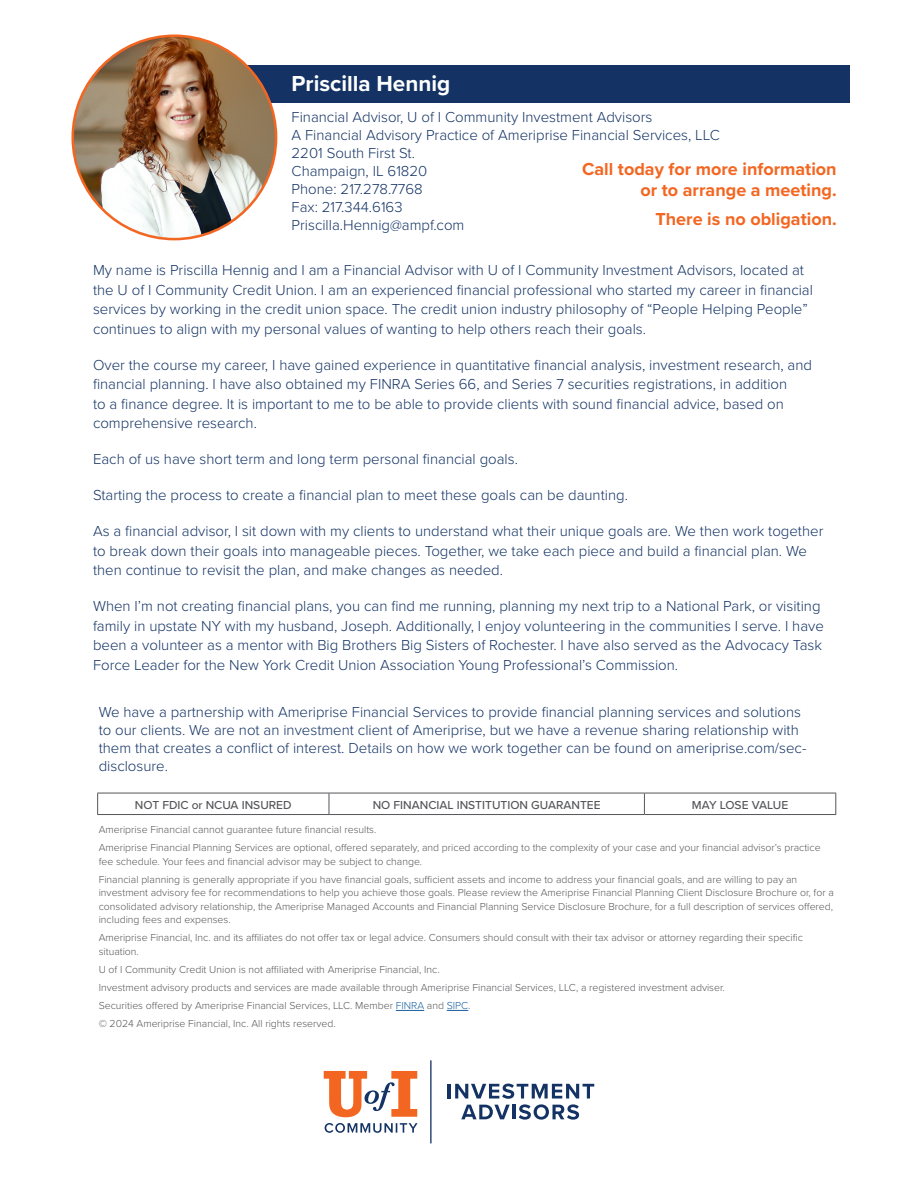
<style>
.page{position:relative;width:918px;height:1188px;background:#fff}
.page>*{position:absolute;margin:0;border:0;box-sizing:border-box;transform-origin:0 0}
.t1{font:700 22.5px "Proxima Nova";color:#fff}
.t2{font:700 18px/21.6px "Proxima Nova";color:#f36621;text-align:right}
.Paragraph_Style_1{font:300 15px/19.5px "Proxima Nova";color:#143364}
.t3{font:500 12px "Proxima Nova";color:#555659}
.t4{font:300 10.5px/13.5px "Proxima Nova";color:#555659}
.s1{color:#175d9e}
</style>
<div class="page">
<div style="left:229px;top:65px;width:621px;height:38px;background:#143364"></div>
<img style="left:73px;top:36px;width:203px;height:203px;border-radius:102px">
<svg style="left:324px;top:1071px;width:93px;height:46px"></svg>
<svg style="left:325px;top:1123px;width:93px;height:10px"></svg>
<hr style="left:448px;top:1084px;width:3px;height:15px;background:#143364">
<svg style="left:455px;top:1084px;width:139px;height:36px"></svg>
<hr style="left:430px;top:1060px;width:2px;height:84px;background:#143364">
<hr style="left:97px;top:793px;width:232px;height:1px;background:#555659">
<svg style="left:97px;top:793px;width:1px;height:21px"></svg>
<hr style="left:329px;top:793px;width:315px;height:1px;background:#555659">
<svg style="left:329px;top:793px;width:1px;height:21px"></svg>
<hr style="left:644px;top:793px;width:192px;height:1px;background:#555659">
<svg style="left:644px;top:793px;width:1px;height:21px"></svg>
<svg style="left:835px;top:793px;width:1px;height:21px"></svg>
<hr style="left:97px;top:814px;width:232px;height:1px;background:#555659">
<hr style="left:329px;top:814px;width:315px;height:1px;background:#555659">
<hr style="left:644px;top:814px;width:192px;height:1px;background:#555659">
<svg style="left:396px;top:1010px;width:28px;height:1px"></svg>
<svg style="left:447px;top:1010px;width:21px;height:1px"></svg>
<p class="t1" style="left:292px;top:66px;width:160px">Priscilla Hennig</p>
<p class="Paragraph_Style_1" style="left:292px;top:107px;width:362px">Financial Advisor, U of I Community Investment Advisors</p>
<p class="Paragraph_Style_1" style="left:292px;top:125px;width:430px">A Financial Advisory Practice of Ameriprise Financial Services, LLC</p>
<p class="Paragraph_Style_1" style="left:292px;top:143px;width:125px">2201 South First St.</p>
<p class="Paragraph_Style_1" style="left:292px;top:161px;width:137px">Champaign, IL 61820</p>
<p class="Paragraph_Style_1" style="left:292px;top:179px;width:133px">Phone: 217.278.7768</p>
<p class="Paragraph_Style_1" style="left:292px;top:197px;width:112px">Fax: 217.344.6163</p>
<p class="Paragraph_Style_1" style="left:292px;top:215px;width:174px">Priscilla.Hennig@ampf.com</p>
<p class="t2" style="left:582px;top:157px;width:256px">Call today for more information or to arrange a meeting.</p>
<p class="t2" style="left:655px;top:208px;width:183px">There is no obligation.</p>
<p class="Paragraph_Style_1" style="left:93px;top:260px;width:722px">My name is Priscilla Hennig and I am a Financial Advisor with U of I Community Investment Advisors, located at the U of I Community Credit Union. I am an experienced financial professional who started my career in financial services by working in the credit union space. The credit union industry philosophy of “People Helping People” continues to align with my personal values of wanting to help others reach their goals.</p>
<p class="Paragraph_Style_1" style="left:93px;top:354px;width:721px">Over the course my career, I have gained experience in quantitative financial analysis, investment research, and financial planning. I have also obtained my FINRA Series 66, and Series 7 securities registrations, in addition<br>to a finance degree. It is important to me to be able to provide clients with sound financial advice, based on comprehensive research.</p>
<p class="Paragraph_Style_1" style="left:93px;top:449px;width:426px">Each of us have short term and long term personal financial goals.</p>
<p class="Paragraph_Style_1" style="left:93px;top:485px;width:536px">Starting the process to create a financial plan to meet these goals can be daunting.</p>
<p class="Paragraph_Style_1" style="left:93px;top:521px;width:732px">As a financial advisor, I sit down with my clients to understand what their unique goals are. We then work together to break down their goals into manageable pieces. Together, we take each piece and build a financial plan. We then continue to revisit the plan, and make changes as needed.</p>
<p class="Paragraph_Style_1" style="left:93px;top:596px;width:732px">When I’m not creating financial plans, you can find me running, planning my next trip to a National Park, or visiting family in upstate NY with my husband, Joseph. Additionally, I enjoy volunteering in the communities I serve. I have been a volunteer as a mentor with Big Brothers Big Sisters of Rochester. I have also served as the Advocacy Task Force Leader for the New York Credit Union Association Young Professional’s Commission.</p>
<p class="Paragraph_Style_1" style="left:99px;top:702px;width:709px;line-height:18px">We have a partnership with Ameriprise Financial Services to provide financial planning services and solutions to our clients. We are not an investment client of Ameriprise, but we have a revenue sharing relationship with them that creates a conflict of interest. Details on how we work together can be found on ameriprise.com/sec&shy;disclosure.</p>
<p class="t3" style="left:135px;top:796px;width:158px">NOT FDIC or NCUA INSURED</p>
<p class="t3" style="left:373px;top:796px;width:229px">NO FINANCIAL INSTITUTION GUARANTEE</p>
<p class="t3" style="left:692px;top:796px;width:98px">MAY LOSE VALUE</p>
<p class="t4" style="left:99px;top:822px;width:279px">Ameriprise Financial cannot guarantee future financial results.</p>
<p class="t4" style="left:99px;top:840px;width:723px">Ameriprise Financial Planning Services are optional, offered separately, and priced according to the complexity of your case and your financial advisor’s practice fee schedule. Your fees and financial advisor may be subject to change.</p>
<p class="t4" style="left:99px;top:872px;width:737px">Financial planning is generally appropriate if you have financial goals, sufficient assets and income to address your financial goals, and are willing to pay an investment advisory fee for recommendations to help you achieve those goals. Please review the Ameriprise Financial Planning Client Disclosure Brochure or, for a consolidated advisory relationship, the Ameriprise Managed Accounts and Financial Planning Service Disclosure Brochure, for a full description of services offered, including fees and expenses.</p>
<p class="t4" style="left:99px;top:930px;width:706px">Ameriprise Financial, Inc. and its affiliates do not offer tax or legal advice. Consumers should consult with their tax advisor or attorney regarding their specific situation.</p>
<p class="t4" style="left:99px;top:962px;width:343px">U of I Community Credit Union is not affiliated with Ameriprise Financial, Inc.</p>
<p class="t4" style="left:99px;top:980px;width:628px">Investment advisory products and services are made available through Ameriprise Financial Services, LLC, a registered investment adviser.</p>
<p class="t4" style="left:99px;top:998px;width:373px">Securities offered by Ameriprise Financial Services, LLC. Member <span class="s1">FINRA</span> and <span class="s1">SIPC</span>.</p>
<p class="t4" style="left:99px;top:1016px;width:239px">© 2024 Ameriprise Financial, Inc. All rights reserved.</p>
</div>
